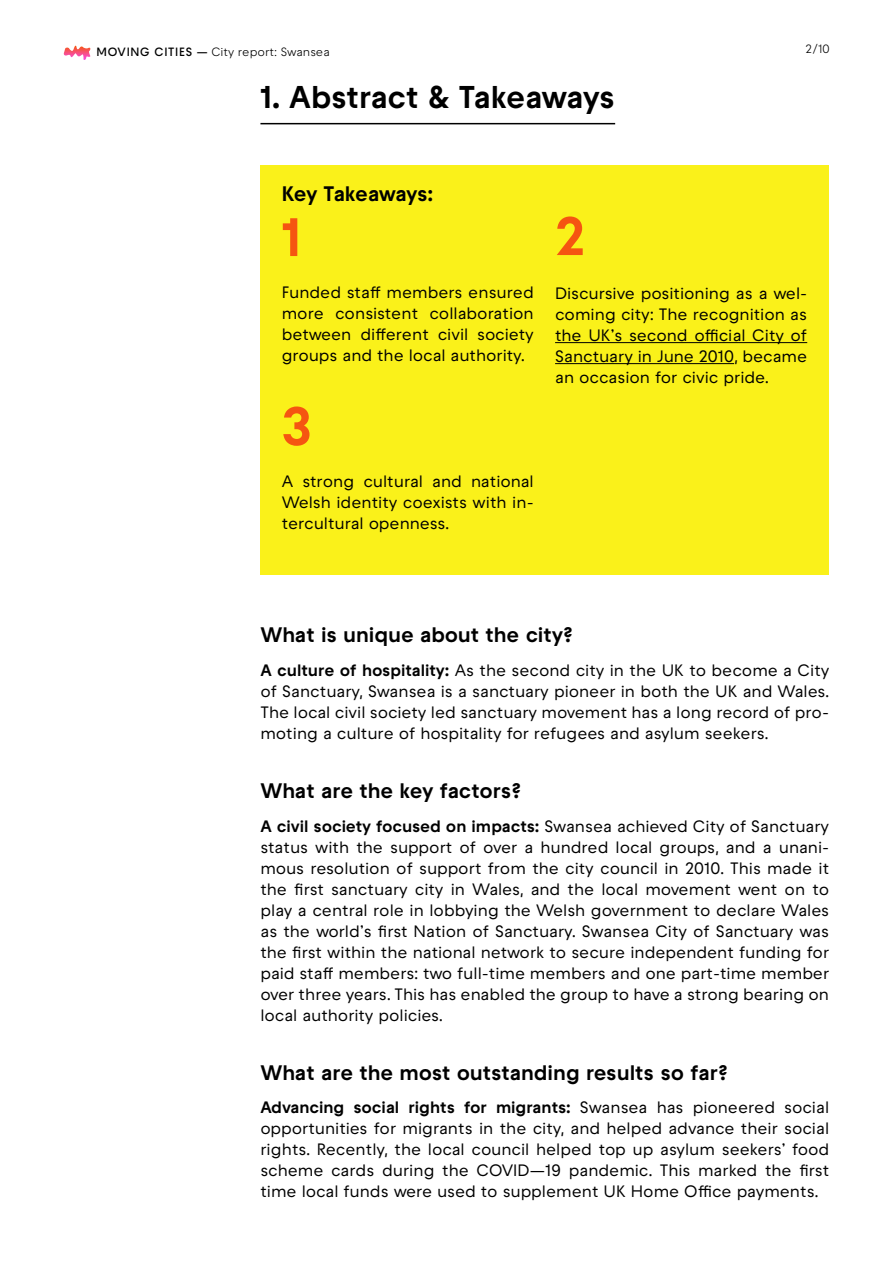
<style>
.page{position:relative;width:893px;height:1263px;background:#fff}
.page>*{position:absolute;margin:0;border:0;box-sizing:border-box;transform-origin:0 0}
.t1{font:700 54px "Raptor V3 Premium";color:#f55511}
.t2{font:700 31.5px "Raptor V3 Premium";letter-spacing:-.015em;color:#000}
.t3{font:700 21px "Raptor V3 Premium";letter-spacing:-.01em;color:#000}
.t4{font:500 16.5px/21px "Raptor V3 Premium";letter-spacing:-.005em;color:#000;text-align:justify}
.t5{font:12px "Raptor V3 Premium";color:#000}
.s1{font-weight:600}
.s2{font-weight:700}
</style>
<div class="page">
<hr style="left:260px;top:123px;width:355px;height:1px;background:#000">
<div style="left:260px;top:165px;width:568px;height:410px;background:#faf11a"></div>
<hr style="left:555px;top:342px;width:252px;height:1px;background:#000">
<hr style="left:555px;top:363px;width:179px;height:1px;background:#000">
<svg style="left:63px;top:45px;width:28px;height:15px"></svg>
<p class="t5" style="left:97px;top:44px;width:235px"><span class="s1">MOVING CITIES —</span> City report: Swansea</p>
<p class="t5" style="left:806px;top:41px;width:26px">2/10</p>
<h2 class="t2" style="left:260px;top:74px;width:356px">1. Abstract &amp; Takeaways</h2>
<p class="t3" style="left:282px;top:178px;width:153px">Key Takeaways:</p>
<h1 class="t1" style="left:282px;top:197px;width:21px">1</h1>
<p class="t4" style="left:282px;top:281px;width:254px">Funded staff members ensured more consistent collaboration between different civil society groups and the local authority.</p>
<h1 class="t1" style="left:282px;top:386px;width:32px">3</h1>
<p class="t4" style="left:282px;top:470px;width:254px">A strong cultural and national Welsh identity coexists with in&shy;tercultural openness.</p>
<h1 class="t1" style="left:555px;top:196px;width:31px">2</h1>
<p class="t4" style="left:555px;top:282px;width:254px">Discursive positioning as a wel&shy;coming city: The recognition as the UK’s second official City of Sanctuary in June 2010, became an occasion for civic pride.</p>
<p class="t3" style="left:260px;top:619px;width:314px">What is unique about the city?</p>
<p class="t4" style="left:260px;top:659px;width:571px"><span class="s2">A culture of hospitality:</span> As the second city in the UK to become a City of Sanctuary, Swansea is a sanctuary pioneer in both the UK and Wales.<br>The local civil society led sanctuary movement has a long record of pro&shy;moting a culture of hospitality for refugees and asylum seekers.</p>
<p class="t3" style="left:260px;top:775px;width:262px">What are the key factors?</p>
<p class="t4" style="left:260px;top:815px;width:570px"><span class="s2">A civil society focused on impacts:</span> Swansea achieved City of Sanctuary status with the support of over a hundred local groups, and a unani&shy;mous resolution of support from the city council in 2010. This made it the first sanctuary city in Wales, and the local movement went on to play a central role in lobbying the Welsh government to declare Wales as the world’s first Nation of Sanctuary. Swansea City of Sanctuary was the first within the national network to secure independent funding for paid staff members: two full-time members and one part-time member over three years. This has enabled the group to have a strong bearing on local authority policies.</p>
<p class="t3" style="left:260px;top:1057px;width:469px">What are the most outstanding results so far?</p>
<p class="t4" style="left:260px;top:1097px;width:570px"><span class="s2">Advancing social rights for migrants:</span> Swansea has pioneered social opportunities for migrants in the city, and helped advance their social rights. Recently, the local council helped top up asylum seekers’ food scheme cards during the COVID—19 pandemic. This marked the first time local funds were used to supplement UK Home Office payments.</p>
</div>
